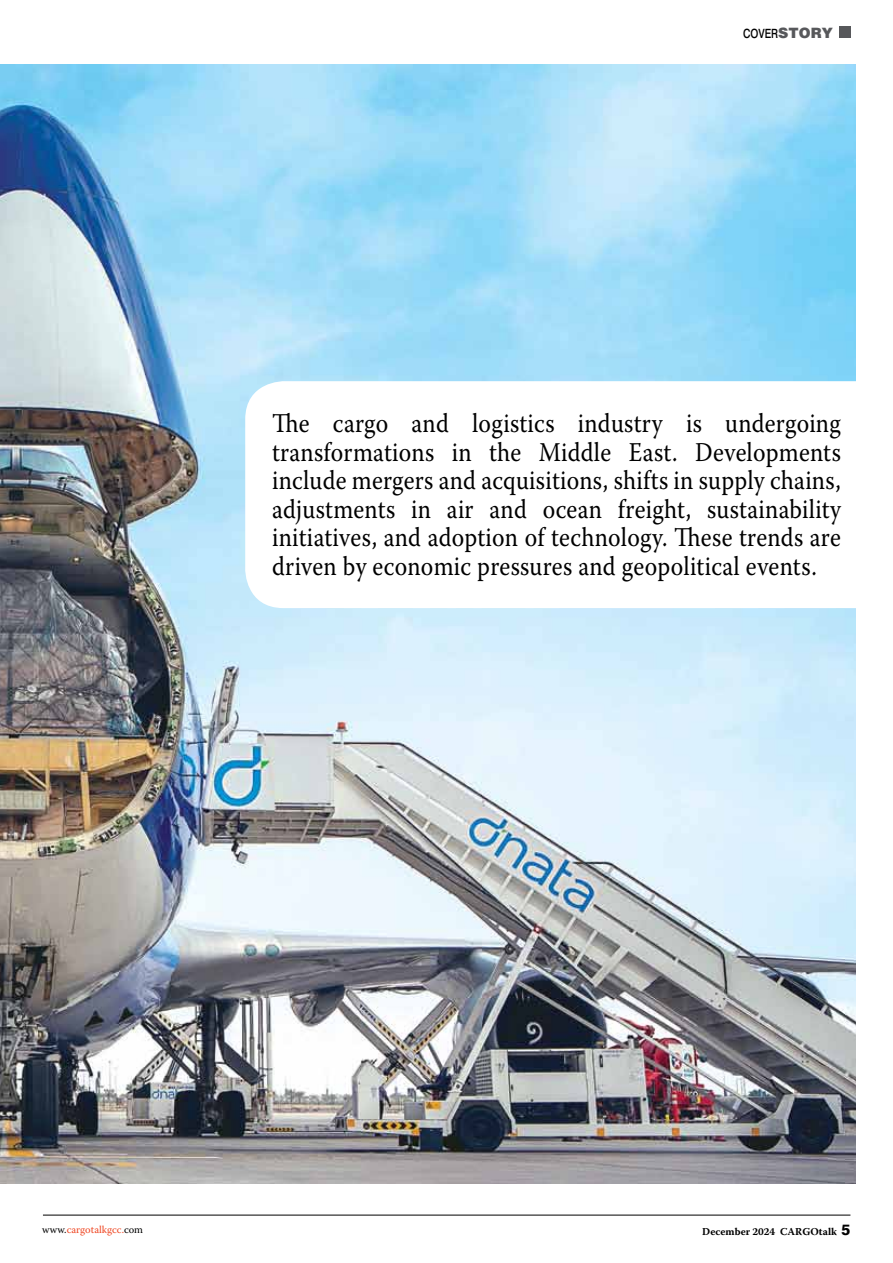
<style>
.page{position:relative;width:893px;height:1263px;background:#fff}
.page>*{position:absolute;margin:0;border:0;box-sizing:border-box;transform-origin:0 0}
.t1{font:27px/28.5px "Warnock Pro";letter-spacing:.01em;color:#000;text-align:justify;scale:.88 1}
.t2{font:500 12.75px "Swiss 721 BT";color:#000;scale:.8 1}
.t3{font:700 10.5px "Warnock Pro";letter-spacing:.005em;color:#000}
.t4{font:10.5px "Warnock Pro";color:#ef4622}
.s1{font-family:"Helv";font-weight:900;font-size:14.25px;color:#57585b}
.s2{color:#000}
.s3{font-family:"Swiss 721 BT";font-weight:800;font-size:15px}
</style>
<div class="page">
<hr style="left:43px;top:1215px;width:807px;height:1px;background:#000">
<img style="left:0;top:65px;width:856px;height:1118px">
<svg style="left:245px;top:381px;width:611px;height:227px"></svg>
<div style="left:839px;top:27px;width:11px;height:11px;background:#57585b"></div>
<p class="t2" style="left:743px;top:26px;width:114px">COVER<span class="s1">STORY</span></p>
<p class="t1" style="left:272px;top:409px;width:648px">The cargo and logistics industry is undergoing transformations in the Middle East. Developments include mergers and acquisitions, shifts in supply chains, adjustments in air and ocean freight, sustainability initiatives, and adoption of technology. These trends are driven by economic pressures and geopolitical events.</p>
<p class="t4" style="left:42px;top:1223px;width:103px"><span class="s2">www.</span>cargotalkgcc.<span class="s2">com</span></p>
<p class="t3" style="left:702px;top:1225px;width:150px">December 2024 CARGOtalk <span class="s3">5</span></p>
</div>
